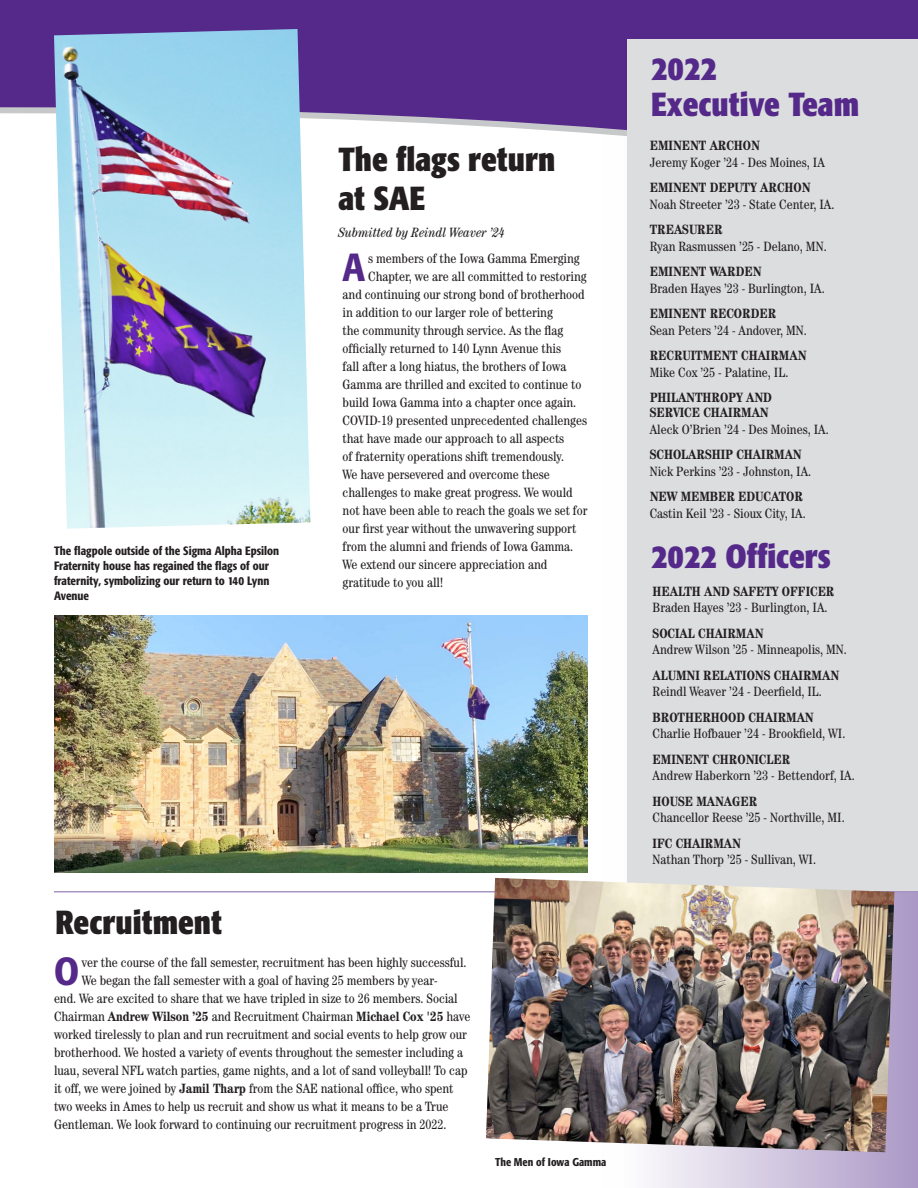
<style>
.page{position:relative;width:918px;height:1188px;background:#fff}
.page>*{position:absolute;margin:0;border:0;box-sizing:border-box;transform-origin:0 0}
.t1{font:500 condensed 38.85px "Formata";color:#542989}
.t2{font:700 condensed 33px/39.6px "Formata";color:#231f20}
.t3{font:700 condensed 33px/36px "Formata";color:#542989}
.t4{font:condensed 13.5px "Century Std";color:#231f20}
.t5{font:700 condensed 13.5px/15px "Century Std";color:#231f20}
.t6{font:italic condensed 13.5px "Century Std";color:#231f20}
.t7{font:500 condensed 12px/15px "Formata";color:#231f20}
.t8{font:500 condensed 11.25px "Formata";color:#231f20}
.s1{font-weight:700}
</style>
<div class="page">
<div style="left:603px;top:101px;width:315px;height:1087px;background:linear-gradient(to right,#fff,#ab98c6)"></div>
<svg style="left:0;top:0;width:918px;height:287px"></svg>
<img style="left:54px;top:29px;width:256px;height:500px">
<img style="left:54px;top:616px;width:534px;height:257px">
<div style="left:627px;top:39px;width:291px;height:853px;background:#dcdddf"></div>
<hr style="left:54px;top:891px;width:864px;height:1px;background:#a895c4">
<img style="left:486px;top:878px;width:408px;height:274px">
<p class="t7" style="left:54px;top:543px;width:227px">The flagpole outside of the Sigma Alpha Epsilon Fraternity house has regained the flags of our fraternity, symbolizing our return to 140 Lynn Avenue</p>
<p class="t2" style="left:338px;top:139px;width:218px">The flags return at SAE</p>
<p class="t6" style="left:338px;top:225px;width:168px">Submitted by Reindl Weaver ’24</p>
<p class="t1" style="left:343px;top:244px;width:24px">A</p>
<p class="t4" style="left:368px;top:251px;width:213px">s members of the Iowa Gamma Emerging</p>
<p class="t4" style="left:368px;top:269px;width:220px">Chapter, we are all committed to restoring</p>
<p class="t4" style="left:343px;top:287px;width:244px">and continuing our strong bond of brotherhood</p>
<p class="t4" style="left:343px;top:305px;width:212px">in addition to our larger role of bettering</p>
<p class="t4" style="left:343px;top:323px;width:222px">the community through service. As the flag</p>
<p class="t4" style="left:343px;top:341px;width:220px">officially returned to 140 Lynn Avenue this</p>
<p class="t4" style="left:343px;top:359px;width:225px">fall after a long hiatus, the brothers of Iowa</p>
<p class="t4" style="left:343px;top:377px;width:240px">Gamma are thrilled and excited to continue to</p>
<p class="t4" style="left:343px;top:395px;width:235px">build Iowa Gamma into a chapter once again.</p>
<p class="t4" style="left:343px;top:413px;width:246px">COVID-19 presented unprecedented challenges</p>
<p class="t4" style="left:343px;top:431px;width:223px">that have made our approach to all aspects</p>
<p class="t4" style="left:343px;top:449px;width:223px">of fraternity operations shift tremendously.</p>
<p class="t4" style="left:343px;top:467px;width:209px">We have persevered and overcome these</p>
<p class="t4" style="left:343px;top:485px;width:232px">challenges to make great progress. We would</p>
<p class="t4" style="left:343px;top:503px;width:246px">not have been able to reach the goals we set for</p>
<p class="t4" style="left:343px;top:521px;width:235px">our first year without the unwavering support</p>
<p class="t4" style="left:343px;top:539px;width:232px">from the alumni and friends of Iowa Gamma.</p>
<p class="t4" style="left:343px;top:557px;width:206px">We extend our sincere appreciation and</p>
<p class="t4" style="left:343px;top:575px;width:102px">gratitude to you all!</p>
<p class="t2" style="left:55px;top:902px;width:168px">Recruitment</p>
<p class="t1" style="left:54px;top:948px;width:27px">O</p>
<p class="t4" style="left:82px;top:954px;width:386px">ver the course of the fall semester, recruitment has been highly successful.</p>
<p class="t4" style="left:82px;top:972px;width:357px">We began the fall semester with a goal of having 25 members by year-</p>
<p class="t4" style="left:54px;top:990px;width:405px">end. We are excited to share that we have tripled in size to 26 members. Social</p>
<p class="t4" style="left:54px;top:1008px;width:418px">Chairman <span class="s1">Andrew Wilson ’25</span> and Recruitment Chairman <span class="s1">Michael Cox '25</span> have</p>
<p class="t4" style="left:54px;top:1026px;width:415px">worked tirelessly to plan and run recruitment and social events to help grow our</p>
<p class="t4" style="left:54px;top:1044px;width:411px">brotherhood. We hosted a variety of events throughout the semester including a</p>
<p class="t4" style="left:54px;top:1062px;width:415px">luau, several NFL watch parties, game nights, and a lot of sand volleyball! To cap</p>
<p class="t4" style="left:54px;top:1080px;width:401px">it off, we were joined by <span class="s1">Jamil Tharp</span> from the SAE national office, who spent</p>
<p class="t4" style="left:54px;top:1098px;width:396px">two weeks in Ames to help us recruit and show us what it means to be a True</p>
<p class="t4" style="left:54px;top:1116px;width:394px">Gentleman. We look forward to continuing our recruitment progress in 2022.</p>
<p class="t8" style="left:495px;top:1156px;width:113px">The Men of Iowa Gamma</p>
<p class="t3" style="left:651px;top:50px;width:210px">2022<br>Executive Team</p>
<p class="t5" style="left:650px;top:138px;width:112px">EMINENT ARCHON</p>
<p class="t4" style="left:650px;top:154px;width:177px">Jeremy Koger ’24 - Des Moines, IA</p>
<p class="t5" style="left:650px;top:180px;width:162px">EMINENT DEPUTY ARCHON</p>
<p class="t4" style="left:650px;top:196px;width:186px">Noah Streeter ’23 - State Center, IA.</p>
<p class="t5" style="left:650px;top:222px;width:74px">TREASURER</p>
<p class="t4" style="left:650px;top:238px;width:178px">Ryan Rasmussen ’25 - Delano, MN.</p>
<p class="t5" style="left:650px;top:264px;width:113px">EMINENT WARDEN</p>
<p class="t4" style="left:650px;top:280px;width:176px">Braden Hayes ’23 - Burlington, IA.</p>
<p class="t5" style="left:650px;top:306px;width:128px">EMINENT RECORDER</p>
<p class="t4" style="left:650px;top:322px;width:159px">Sean Peters ’24 - Andover, MN.</p>
<p class="t5" style="left:650px;top:348px;width:158px">RECRUITMENT CHAIRMAN</p>
<p class="t4" style="left:650px;top:364px;width:140px">Mike Cox ’25 - Palatine, IL.</p>
<p class="t5" style="left:650px;top:390px;width:124px">PHILANTHROPY AND<br>SERVICE CHAIRMAN</p>
<p class="t4" style="left:650px;top:421px;width:180px">Aleck O’Brien ’24 - Des Moines, IA.</p>
<p class="t5" style="left:650px;top:447px;width:153px">SCHOLARSHIP CHAIRMAN</p>
<p class="t4" style="left:650px;top:463px;width:163px">Nick Perkins ’23 - Johnston, IA.</p>
<p class="t5" style="left:650px;top:489px;width:155px">NEW MEMBER EDUCATOR</p>
<p class="t4" style="left:650px;top:505px;width:157px">Castin Keil ’23 - Sioux City, IA.</p>
<p class="t3" style="left:651px;top:538px;width:181px">2022 Officers</p>
<p class="t5" style="left:653px;top:583px;width:183px">HEALTH AND SAFETY OFFICER</p>
<p class="t4" style="left:653px;top:600px;width:176px">Braden Hayes ’23 - Burlington, IA.</p>
<p class="t5" style="left:653px;top:625px;width:112px">SOCIAL CHAIRMAN</p>
<p class="t4" style="left:653px;top:642px;width:196px">Andrew Wilson ’25 - Minneapolis, MN.</p>
<p class="t5" style="left:653px;top:667px;width:188px">ALUMNI RELATIONS CHAIRMAN</p>
<p class="t4" style="left:653px;top:684px;width:171px">Reindl Weaver ’24 - Deerfield, IL.</p>
<p class="t5" style="left:653px;top:709px;width:163px">BROTHERHOOD CHAIRMAN</p>
<p class="t4" style="left:653px;top:726px;width:194px">Charlie Hofbauer ’24 - Brookfield, WI.</p>
<p class="t5" style="left:653px;top:751px;width:139px">EMINENT CHRONICLER</p>
<p class="t4" style="left:653px;top:768px;width:204px">Andrew Haberkorn ’23 - Bettendorf, IA.</p>
<p class="t5" style="left:653px;top:793px;width:106px">HOUSE MANAGER</p>
<p class="t4" style="left:653px;top:810px;width:194px">Chancellor Reese ’25 - Northville, MI.</p>
<p class="t5" style="left:653px;top:835px;width:90px">IFC CHAIRMAN</p>
<p class="t4" style="left:653px;top:852px;width:165px">Nathan Thorp ’25 - Sullivan, WI.</p>
</div>
